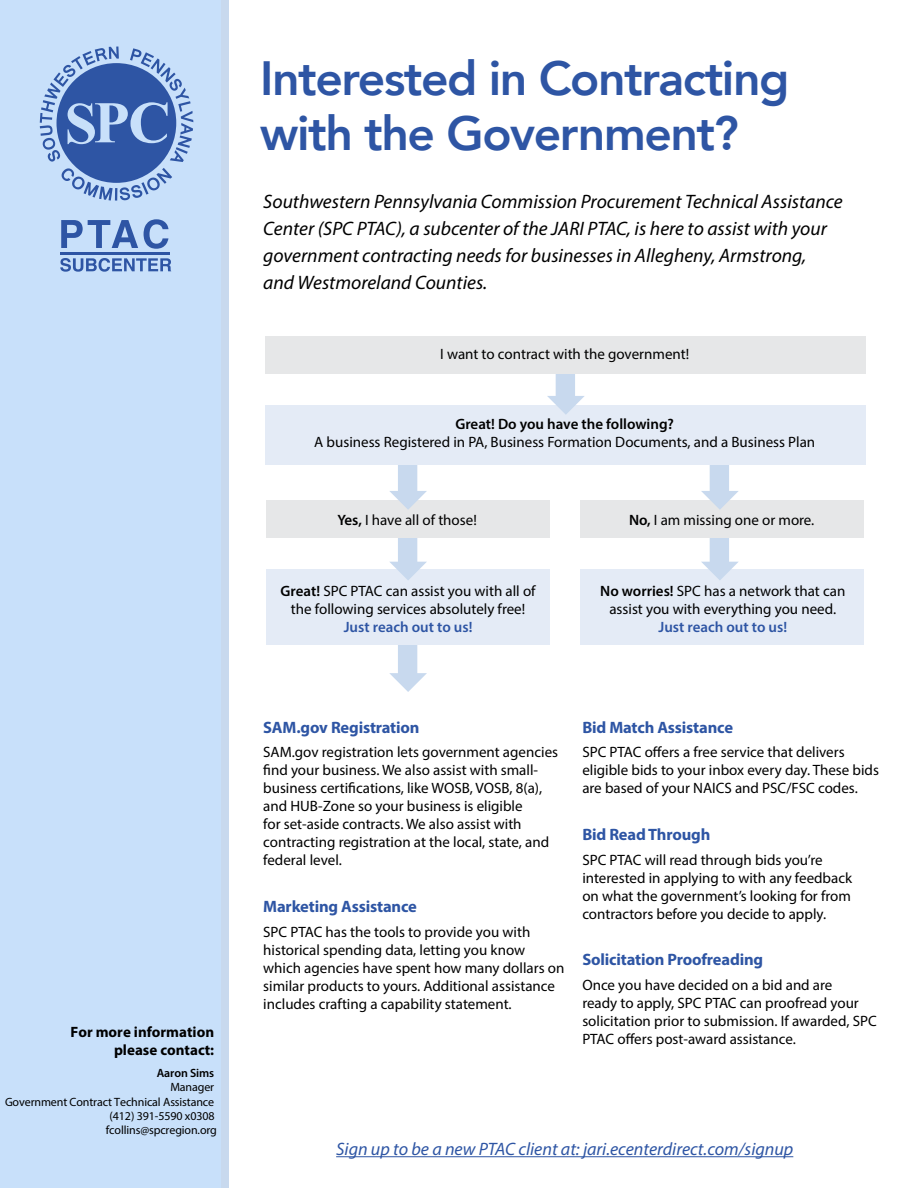
<style>
.page{position:relative;width:918px;height:1188px;background:#fff}
.page>*{position:absolute;margin:0;border:0;box-sizing:border-box;transform-origin:0 0}
.t1{font:800 48px/55.5px "Avenir";letter-spacing:-.03em;color:#2e55a4}
.t2{font:italic 19.5px/27px "Myriad Pro";color:#000}
.t3{font:italic 18px "Myriad Pro";color:#2e55a4}
.t4{font:700 16.5px "Myriad Pro";letter-spacing:-.01em;color:#2e55a4}
.t5{font:15px/18px "Myriad Pro";color:#000}
.t6{font:600 15px "Myriad Pro";color:#2e55a4}
.t7{font:700 15px/18px "Myriad Pro";color:#000;text-align:right}
.t8{font:600 15px "Myriad Pro";color:#000}
.t9{font:12px/14.4px "Myriad Pro";letter-spacing:-.01em;color:#000;text-align:right}
.t10{font:600 12px "Myriad Pro";letter-spacing:-.01em;color:#000}
.s1{font-weight:600}
</style>
<div class="page">
<svg style="left:389px;top:645px;width:38px;height:47px"></svg>
<div style="left:0;top:0;width:221px;height:1188px;background:#c8e0fa"></div>
<div style="left:266px;top:570px;width:283px;height:75px;background:#e4ebf6"></div>
<div style="left:580px;top:570px;width:284px;height:75px;background:#e4ebf6"></div>
<div style="left:221px;top:0;width:8px;height:1188px;background:#c8d9ee"></div>
<hr style="left:336px;top:1156px;width:457px;height:1px;background:#2e55a4">
<svg style="left:40px;top:46px;width:153px;height:155px"></svg>
<svg style="left:61px;top:220px;width:77px;height:28px"></svg>
<svg style="left:144px;top:219px;width:24px;height:30px"></svg>
<svg style="left:60px;top:258px;width:111px;height:14px"></svg>
<hr style="left:61px;top:253px;width:109px;height:2px;background:#2e55a4">
<svg style="left:701px;top:538px;width:38px;height:42px"></svg>
<svg style="left:389px;top:538px;width:38px;height:42px"></svg>
<div style="left:266px;top:500px;width:283px;height:38px;background:#e6e7e8"></div>
<div style="left:580px;top:500px;width:284px;height:38px;background:#e6e7e8"></div>
<svg style="left:701px;top:465px;width:38px;height:45px"></svg>
<svg style="left:389px;top:465px;width:38px;height:45px"></svg>
<div style="left:266px;top:406px;width:600px;height:59px;background:#e4ebf6"></div>
<svg style="left:547px;top:374px;width:38px;height:41px"></svg>
<div style="left:266px;top:336px;width:600px;height:38px;background:#e6e7e8"></div>
<p class="t7" style="left:70px;top:1023px;width:145px">For more information please contact:</p>
<p class="t10" style="left:157px;top:1065px;width:59px">Aaron Sims</p>
<p class="t9" style="left:5px;top:1080px;width:213px">Manager<br>Government Contract Technical Assistance (412) 391-5590 x0308 fcollins@spcregion.org</p>
<h1 class="t1" style="left:260px;top:50px;width:531px">Interested in Contracting with the Government?</h1>
<p class="t2" style="left:263px;top:187px;width:581px">Southwestern Pennsylvania Commission Procurement Technical Assistance Center (SPC PTAC), a subcenter of the JARI PTAC, is here to assist with your government contracting needs for businesses in Allegheny, Armstrong,<br>and Westmoreland Counties.</p>
<p class="t5" style="left:440px;top:345px;width:250px">I want to contract with the government!</p>
<p class="t8" style="left:455px;top:414px;width:220px">Great! Do you have the following?</p>
<p class="t5" style="left:314px;top:433px;width:503px">A business Registered in PA, Business Formation Documents, and a Business Plan</p>
<p class="t5" style="left:337px;top:510px;width:141px"><span class="s1">Yes,</span> I have all of those!</p>
<p class="t5" style="left:629px;top:510px;width:187px"><span class="s1">No,</span> I am missing one or more.</p>
<p class="t5" style="left:281px;top:582px;width:256px;text-align:center"><span class="s1">Great!</span> SPC PTAC can assist you with all of the following services absolutely free!</p>
<p class="t6" style="left:344px;top:618px;width:130px">Just reach out to us!</p>
<p class="t5" style="left:600px;top:582px;width:247px;text-align:center"><span class="s1">No worries!</span> SPC has a network that can assist you with everything you need.</p>
<p class="t6" style="left:658px;top:618px;width:130px">Just reach out to us!</p>
<p class="t4" style="left:263px;top:716px;width:158px">SAM.gov Registration</p>
<p class="t5" style="left:263px;top:743px;width:296px">SAM.gov registration lets government agencies find your business. We also assist with small&shy;business certifications, like WOSB, VOSB, 8(a), and HUB-Zone so your business is eligible<br>for set-aside contracts. We also assist with contracting registration at the local, state, and federal level.</p>
<p class="t4" style="left:263px;top:896px;width:155px">Marketing Assistance</p>
<p class="t5" style="left:263px;top:922px;width:303px">SPC PTAC has the tools to provide you with historical spending data, letting you know which agencies have spent how many dollars on similar products to yours. Additional assistance includes crafting a capability statement.</p>
<p class="t4" style="left:582px;top:716px;width:152px">Bid Match Assistance</p>
<p class="t5" style="left:582px;top:743px;width:298px">SPC PTAC offers a free service that delivers eligible bids to your inbox every day. These bids are based of your NAICS and PSC/FSC codes.</p>
<p class="t4" style="left:582px;top:824px;width:130px">Bid Read Through</p>
<p class="t5" style="left:582px;top:850px;width:271px">SPC PTAC will read through bids you’re interested in applying to with any feedback on what the government’s looking for from contractors before you decide to apply.</p>
<p class="t4" style="left:582px;top:949px;width:182px">Solicitation Proofreading</p>
<p class="t5" style="left:582px;top:976px;width:296px">Once you have decided on a bid and are<br>ready to apply, SPC PTAC can proofread your solicitation prior to submission. If awarded, SPC PTAC offers post-award assistance.</p>
<p class="t3" style="left:336px;top:1138px;width:459px">Sign up to be a new PTAC client at: jari.ecenterdirect.com/signup</p>
</div>
